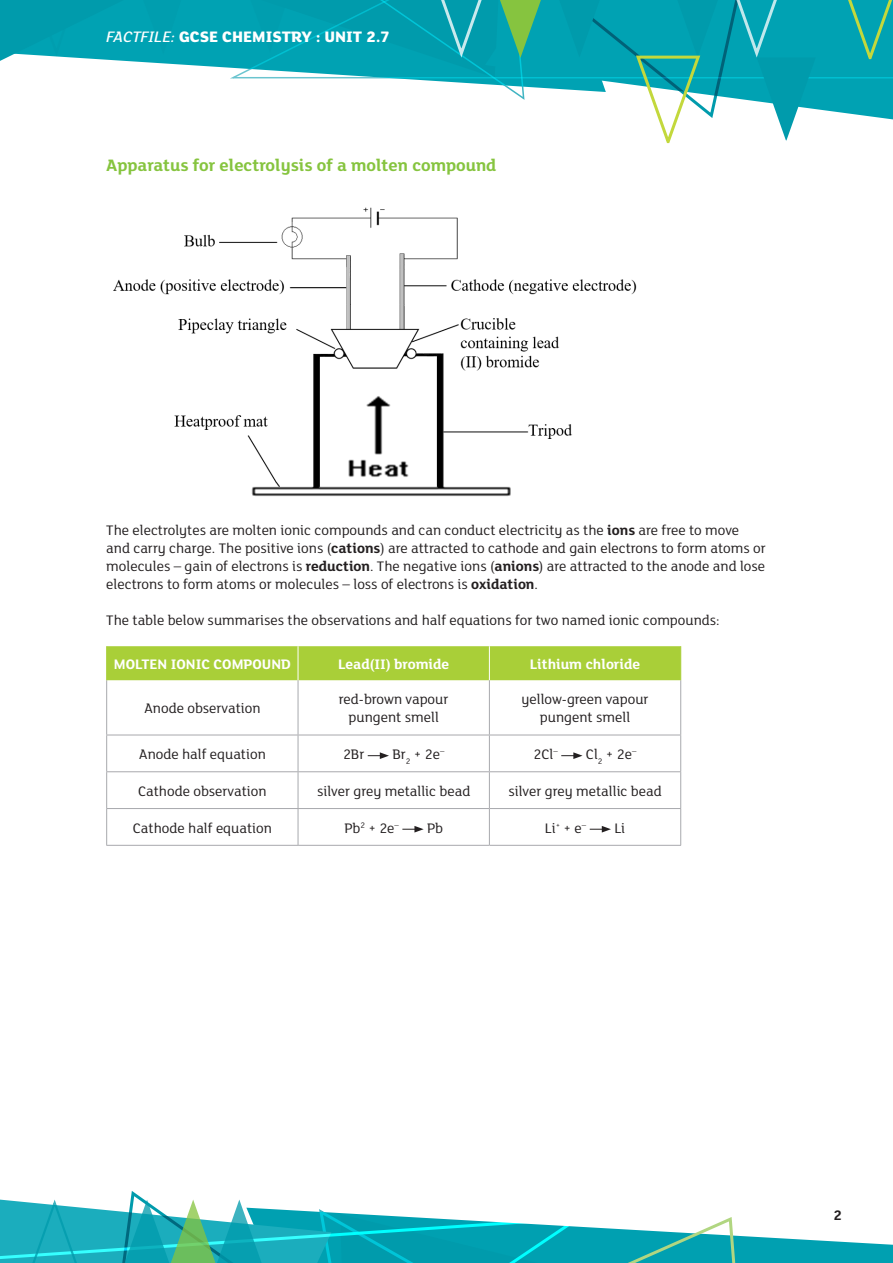
<style>
.page{position:relative;width:893px;height:1263px;background:#fff}
.page>*{position:absolute;margin:0;border:0;box-sizing:border-box;transform-origin:0 0}
.SUB_HEAD{font:700 18px "FS Lola";color:#86c43f}
.t1{font:800 16.5px "FS Lola";color:#fff}
.Body_Text{font:15px/18px "FS Lola";color:#231f20}
._1__Body_Text{font:15px "FS Lola";color:#231f20}
.Body_Text-2{font:700 15px "FS Lola";color:#fff}
.t2{font:700 15px "FS Lola";color:#231f20}
.s1{font-weight:500;font-style:italic}
.s2{font-weight:500}
.s3{font-weight:700}
</style>
<div class="page">
<div style="left:189px;top:0;width:36px;height:68px;background:#00a2b3"></div>
<svg style="left:0;top:0;width:189px;height:65px;background:#16a7b7"></svg>
<svg style="left:225px;top:0;width:668px;height:144px"></svg>
<svg style="left:0;top:1191px;width:893px;height:72px"></svg>
<img style="left:113px;top:207px;width:524px;height:290px">
<div style="left:107px;top:646px;width:573px;height:34px;background:#a9cf38"></div>
<hr style="left:298px;top:646px;width:1px;height:34px;background:#fff">
<hr style="left:489px;top:646px;width:1px;height:34px;background:#fff">
<hr style="left:106px;top:680px;width:1px;height:55px;background:#a8a9ad">
<hr style="left:298px;top:680px;width:1px;height:55px;background:#a8a9ad">
<hr style="left:489px;top:680px;width:1px;height:55px;background:#a8a9ad">
<hr style="left:680px;top:680px;width:1px;height:55px;background:#a8a9ad">
<hr style="left:106px;top:735px;width:192px;height:1px;background:#a8a9ad">
<hr style="left:106px;top:735px;width:1px;height:36px;background:#a8a9ad">
<hr style="left:298px;top:735px;width:191px;height:1px;background:#a8a9ad">
<hr style="left:298px;top:735px;width:1px;height:36px;background:#a8a9ad">
<hr style="left:489px;top:735px;width:192px;height:1px;background:#a8a9ad">
<hr style="left:489px;top:735px;width:1px;height:36px;background:#a8a9ad">
<hr style="left:680px;top:735px;width:1px;height:36px;background:#a8a9ad">
<hr style="left:106px;top:771px;width:192px;height:1px;background:#a8a9ad">
<hr style="left:106px;top:772px;width:1px;height:36px;background:#a8a9ad">
<hr style="left:298px;top:771px;width:191px;height:1px;background:#a8a9ad">
<hr style="left:298px;top:772px;width:1px;height:36px;background:#a8a9ad">
<hr style="left:489px;top:771px;width:192px;height:1px;background:#a8a9ad">
<hr style="left:489px;top:772px;width:1px;height:36px;background:#a8a9ad">
<hr style="left:680px;top:772px;width:1px;height:36px;background:#a8a9ad">
<hr style="left:106px;top:808px;width:192px;height:1px;background:#a8a9ad">
<hr style="left:106px;top:809px;width:1px;height:36px;background:#a8a9ad">
<hr style="left:298px;top:808px;width:191px;height:1px;background:#a8a9ad">
<hr style="left:298px;top:809px;width:1px;height:36px;background:#a8a9ad">
<hr style="left:489px;top:808px;width:192px;height:1px;background:#a8a9ad">
<hr style="left:489px;top:809px;width:1px;height:36px;background:#a8a9ad">
<hr style="left:680px;top:809px;width:1px;height:36px;background:#a8a9ad">
<hr style="left:106px;top:845px;width:192px;height:1px;background:#a8a9ad">
<hr style="left:298px;top:845px;width:191px;height:1px;background:#a8a9ad">
<hr style="left:489px;top:845px;width:192px;height:1px;background:#a8a9ad">
<hr style="left:106px;top:646px;width:1px;height:34px;background:#a9cf38">
<hr style="left:680px;top:646px;width:1px;height:34px;background:#a9cf38">
<svg style="left:368px;top:752px;width:21px;height:7px"></svg>
<svg style="left:561px;top:752px;width:21px;height:7px"></svg>
<svg style="left:402px;top:826px;width:22px;height:6px"></svg>
<svg style="left:590px;top:826px;width:21px;height:6px"></svg>
<p class="t1" style="left:200px;top:25px;width:192px">SE CHEMISTRY : UNIT 2.7</p>
<p class="t1" style="left:107px;top:26px;width:357px"><span class="s1">FACTFILE:</span> GCE HISTORY OF ART / <span class="s2">ARCHITECTURE</span></p>
<p class="SUB_HEAD" style="left:106px;top:153px;width:392px">Apparatus for electrolysis of a molten compound</p>
<p class="Body_Text" style="left:106px;top:521px;width:661px">The electrolytes are molten ionic compounds and can conduct electricity as the <span class="s3">ions</span> are free to move and carry charge. The positive ions (<span class="s3">cations</span>) are attracted to cathode and gain electrons to form atoms or molecules – gain of electrons is <span class="s3">reduction</span>. The negative ions (<span class="s3">anions</span>) are attracted to the anode and lose electrons to form atoms or molecules – loss of electrons is <span class="s3">oxidation</span>.</p>
<p class="Body_Text" style="left:106px;top:611px;width:615px">The table below summarises the observations and half equations for two named ionic compounds:</p>
<p class="Body_Text-2" style="left:114px;top:654px;width:178px">MOLTEN IONIC COMPOUND</p>
<p class="Body_Text-2" style="left:338px;top:654px;width:113px">Lead(II) bromide</p>
<p class="Body_Text-2" style="left:530px;top:654px;width:112px">Lithium chloride</p>
<p class="_1__Body_Text" style="left:144px;top:698px;width:118px">Anode observation</p>
<p class="Body_Text" style="left:339px;top:690px;width:111px">red-brown vapour</p>
<p class="Body_Text" style="left:349px;top:708px;width:92px">pungent smell</p>
<p class="Body_Text" style="left:521px;top:690px;width:129px">yellow-green vapour</p>
<p class="Body_Text" style="left:540px;top:708px;width:92px">pungent smell</p>
<p class="_1__Body_Text" style="left:139px;top:744px;width:129px">Anode half equation</p>
<p class="Body_Text" style="left:343px;top:744px;width:23px">2Br</p>
<p class="Body_Text" style="left:392px;top:744px;width:54px">Br<sub>2</sub> + 2e<sup>–</sup></p>
<p class="Body_Text" style="left:534px;top:744px;width:26px">2Cl<sup>–</sup></p>
<p class="Body_Text" style="left:586px;top:744px;width:52px">Cl<sub>2</sub> + 2e<sup>–</sup></p>
<p class="_1__Body_Text" style="left:138px;top:781px;width:130px">Cathode observation</p>
<p class="Body_Text" style="left:317px;top:781px;width:155px">silver grey metallic bead</p>
<p class="Body_Text" style="left:508px;top:781px;width:155px">silver grey metallic bead</p>
<p class="_1__Body_Text" style="left:133px;top:818px;width:141px">Cathode half equation</p>
<p class="Body_Text" style="left:344px;top:818px;width:56px">Pb<sup>2</sup> + 2e<sup>–</sup></p>
<p class="Body_Text" style="left:427px;top:818px;width:18px">Pb</p>
<p class="Body_Text" style="left:545px;top:818px;width:43px">Li<sup>+</sup> + e<sup>–</sup></p>
<p class="Body_Text" style="left:614px;top:818px;width:12px">Li</p>
<p class="t2" style="left:834px;top:1205px;width:10px">2</p>
</div>
